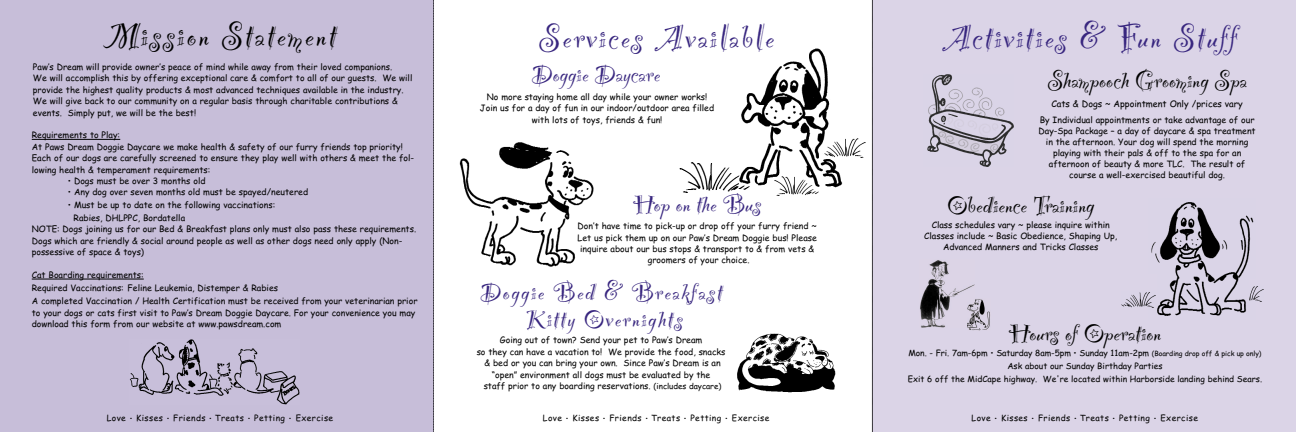
<style>
.page{position:relative;width:1296px;height:432px;background:#fff}
.page>*{position:absolute;margin:0;border:0;box-sizing:border-box;transform-origin:0 0}
.t1{font:40px "Party Let Plain";letter-spacing:.05em;color:#38267f}
.t2{font:40px "Party Let Plain";letter-spacing:.05em;color:#000}
.t3{font:29px "Party Let Plain";color:#000}
.t4{font:29px/27px "Party Let Plain";letter-spacing:.05em;color:#38267f;text-align:center}
.t5{font:29px "Party Let Plain";color:#38267f}
.t6{font:9px "Comic Sans MS";color:#000}
.t7{font:8.8px/11.5px "Comic Sans MS";color:#000}
.t8{font:8.5px/13.1px "Comic Sans MS";color:#000;text-align:center}
.t9{font:8.5px "Comic Sans MS";letter-spacing:.05em;color:#000}
.s1{font-size:8px}
.s2{font-size:7px}
</style>
<div class="page">
<div style="left:872px;top:0;width:424px;height:432px;background:#dbd4e7"></div>
<div style="left:0;top:0;width:434px;height:432px;background:#c7bed9"></div>
<svg style="left:433px;top:0;width:1px;height:432px"></svg>
<svg style="left:872px;top:0;width:1px;height:432px"></svg>
<hr style="left:32px;top:139px;width:88px;height:1px;background:#000">
<hr style="left:32px;top:279px;width:112px;height:1px;background:#000">
<img style="left:459px;top:142px;width:135px;height:125px">
<img style="left:1151px;top:202px;width:103px;height:114px">
<img style="left:927px;top:75px;width:86px;height:91px">
<img style="left:130px;top:340px;width:169px;height:65px">
<img style="left:680px;top:162px;width:58px;height:30px">
<img style="left:777px;top:191px;width:41px;height:4px">
<img style="left:844px;top:138px;width:21px;height:19px">
<div style="left:1250px;top:279px;width:20px;height:23px;background:#dbd4e7"></div>
<img style="left:1250px;top:286px;width:14px;height:16px">
<div style="left:1120px;top:274px;width:36px;height:33px;background:#dbd4e7"></div>
<img style="left:1121px;top:292px;width:35px;height:15px">
<img style="left:738px;top:48px;width:106px;height:143px">
<img style="left:737px;top:333px;width:99px;height:60px">
<img style="left:920px;top:260px;width:55px;height:67px">
<div style="left:967px;top:298px;width:24px;height:33px;background:#dbd4e7"></div>
<img style="left:967px;top:299px;width:23px;height:31px">
<h1 class="t2" style="left:104px;top:7px;width:234px">Mission Statement</h1>
<h1 class="t1" style="left:538px;top:9px;width:237px">Services Available</h1>
<h1 class="t1" style="left:943px;top:9px;width:296px">Activities &amp; Fun Stuff</h1>
<p class="t7" style="left:33px;top:62px;width:381px">Paw’s Dream will provide owner’s peace of mind while away from their loved companions.<br>We will accomplish this by offering exceptional care &amp; comfort to all of our guests. We will provide the highest quality products &amp; most advanced techniques available in the industry.<br>We will give back to our community on a regular basis through charitable contributions &amp; events. Simply put, we will be the best!</p>
<p class="t7" style="left:32px;top:131px;width:384px">Requirements to Play:<br>At Paws Dream Doggie Daycare we make health &amp; safety of our furry friends top priority!<br>Each of our dogs are carefully screened to ensure they play well with others &amp; meet the fol&shy;lowing health &amp; temperament requirements:</p>
<p class="t7" style="left:68px;top:176px;width:139px">• Dogs must be over 3 months old</p>
<p class="t7" style="left:68px;top:187px;width:242px">• Any dog over seven months old must be spayed/neutered</p>
<p class="t7" style="left:74px;top:199px;width:203px;line-height:13px;text-indent:-6px">• Must be up to date on the following vaccinations:<br>Rabies, DHLPPC, Bordatella</p>
<p class="t7" style="left:32px;top:224px;width:386px">NOTE: Dogs joining us for our Bed &amp; Breakfast plans only must also pass these requirements.<br>Dogs which are friendly &amp; social around people as well as other dogs need only apply (Non&shy;possessive of space &amp; toys)</p>
<p class="t7" style="left:32px;top:269px;width:387px;line-height:13px">Cat Boarding requirements:<br>Required Vaccinations: Feline Leukemia, Distemper &amp; Rabies<br>A completed Vaccination / Health Certification must be received from your veterinarian prior</p>
<p class="t7" style="left:32px;top:308px;width:385px">to your dogs or cats first visit to Paw’s Dream Doggie Daycare. For your convenience you may download this form from our website at www.pawsdream.com</p>
<h2 class="t5" style="left:531px;top:54px;width:131px">Doggie Daycare</h2>
<p class="t7" style="left:480px;top:92px;width:236px;text-align:center">No more staying home all day while your owner works!<br>Join us for a day of fun in our indoor/outdoor area filled with lots of toys, friends &amp; fun!</p>
<h2 class="t5" style="left:633px;top:184px;width:130px">Hop on the Bus</h2>
<p class="t7" style="left:578px;top:221px;width:241px;text-align:center">Don’t have time to pick-up or drop off your furry friend ~ Let us pick them up on our Paw’s Dream Doggie bus! Please inquire about our bus stops &amp; transport to &amp; from vets &amp; groomers of your choice.</p>
<h2 class="t4" style="left:480px;top:275px;width:244px">Doggie Bed &amp; Breakfast<br>Kitty Overnights</h2>
<p class="t7" style="left:477px;top:335px;width:250px;text-align:center">Going out of town? Send your pet to Paw’s Dream<br>so they can have a vacation to! We provide the food, snacks &amp; bed or you can bring your own. Since Paw’s Dream is an “open” environment all dogs must be evaluated by the<br>staff prior to any boarding reservations. <span class="s1">(includes daycare)</span></p>
<h2 class="t3" style="left:1047px;top:60px;width:202px">Shampooch Grooming Spa</h2>
<p class="t6" style="left:1051px;top:100px;width:193px">Cats &amp; Dogs ~ Appointment Only /prices vary</p>
<p class="t7" style="left:1039px;top:115px;width:219px;line-height:11px;text-align:center">By Individual appointments or take advantage of our Day-Spa Package – a day of daycare &amp; spa treatment in the afternoon. Your dog will spend the morning playing with their pals &amp; off to the spa for an afternoon of beauty &amp; more TLC. The result of course a well-exercised beautiful dog.</p>
<h2 class="t3" style="left:947px;top:185px;width:149px">Obedience Training</h2>
<p class="t7" style="left:924px;top:220px;width:194px;line-height:11px;text-align:center">Class schedules vary ~ please inquire within<br>Classes include ~ Basic Obedience, Shaping Up,<br>Advanced Manners and Tricks Classes</p>
<h2 class="t3" style="left:1009px;top:313px;width:154px">Hours of Operation</h2>
<p class="t8" style="left:908px;top:347px;width:356px">Mon. - Fri. 7am-6pm • Saturday 8am-5pm • Sunday 11am-2pm <span class="s2">(Boarding drop off &amp; pick up only)<br></span>Ask about our Sunday Birthday Parties<br>Exit 6 off the MidCape highway. We're located within Harborside landing behind Sears.</p>
<p class="t9" style="left:107px;top:415px;width:228px">Love <span class="s2">•</span> Kisses <span class="s2">•</span> Friends <span class="s2">•</span> Treats <span class="s2">•</span> Petting <span class="s2">•</span> Exercise</p>
<p class="t9" style="left:543px;top:414px;width:228px">Love <span class="s2">•</span> Kisses <span class="s2">•</span> Friends <span class="s2">•</span> Treats <span class="s2">•</span> Petting <span class="s2">•</span> Exercise</p>
<p class="t9" style="left:972px;top:414px;width:228px">Love <span class="s2">•</span> Kisses <span class="s2">•</span> Friends <span class="s2">•</span> Treats <span class="s2">•</span> Petting <span class="s2">•</span> Exercise</p>
</div>
